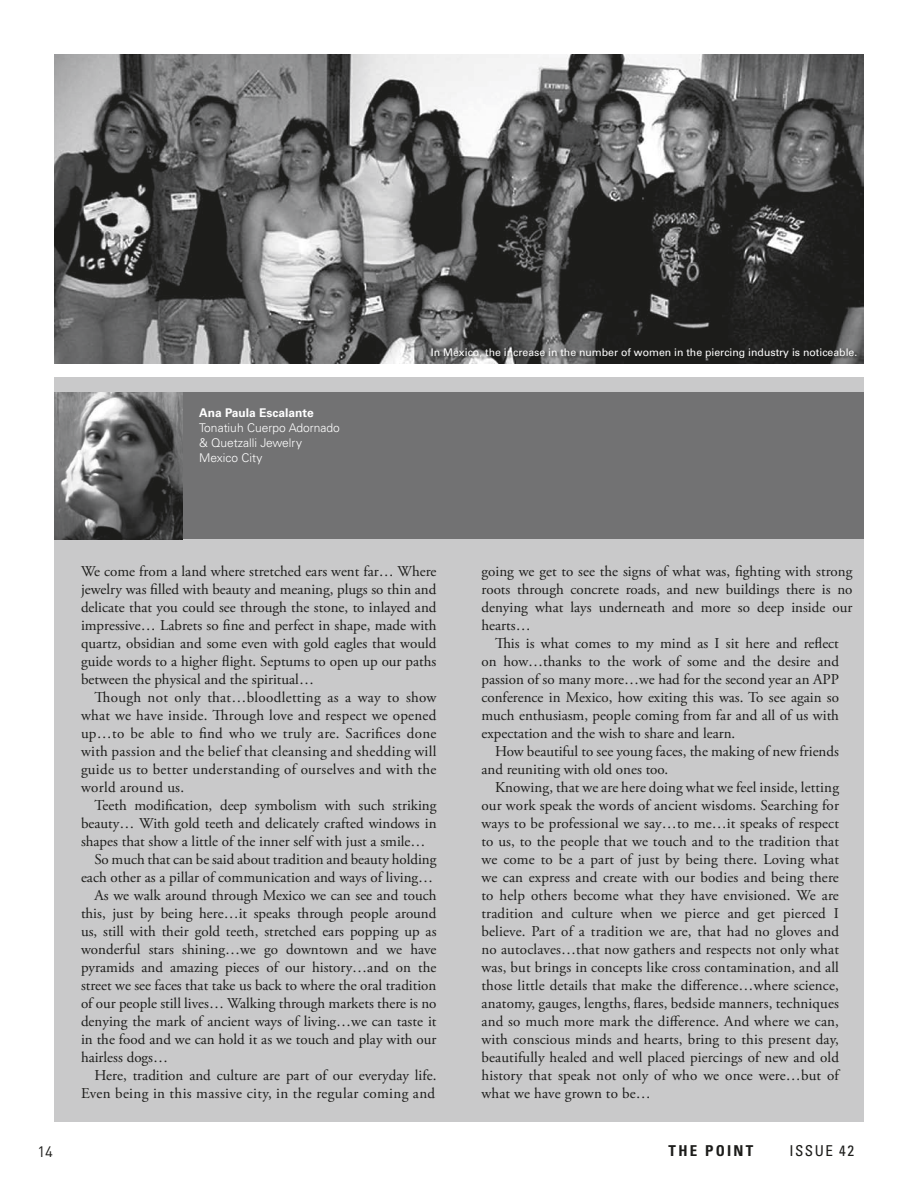
<style>
.page{position:relative;width:918px;height:1188px;background:#fff}
.page>*{position:absolute;margin:0;border:0;box-sizing:border-box;transform-origin:0 0}
.t1{font:15px/18px "Adobe Garamond Pro";color:#1c1c1a;text-align:justify}
.t2{font:15px "Adobe Garamond Pro";letter-spacing:.025em;color:#1c1c1a}
.t3{font:700 condensed 15px "Univers LT Std";letter-spacing:.15em;color:#1c1c1a}
.t4{font:condensed 15px "Univers LT Std";letter-spacing:.1em;color:#1c1c1a}
.t5{font:15px "DIN";color:#1c1c1a}
.t6{font:300 12px/15px "Univers LT Std";color:#fff}
.t7{font:700 12px "Univers LT Std";color:#fff}
.t8{font:10.5px "Univers LT Std";color:#fff}
</style>
<div class="page">
<div style="left:54px;top:378px;width:810px;height:744px;background:#c9c9ca"></div>
<div style="left:155px;top:392px;width:709px;height:147px;background:#727273"></div>
<img style="left:54px;top:392px;width:128px;height:147px">
<img style="left:54px;top:54px;width:810px;height:310px">
<div style="left:432px;top:348px;width:447px;height:22px;background:#1c1c1a;opacity:.75"></div>
<p class="t7" style="left:199px;top:406px;width:116px">Ana Paula Escalante</p>
<p class="t6" style="left:199px;top:420px;width:142px">Tonatiuh Cuerpo Adornado &amp; Quetzalli Jewelry<br>Mexico City</p>
<p class="t8" style="left:431px;top:346px;width:428px">In Mexico, the increase in the number of women in the piercing industry is noticeable.</p>
<p class="t1" style="left:81px;top:563px;width:357px">We come from a land where stretched ears went far… Where jewelry was filled with beauty and meaning, plugs so thin and delicate that you could see through the stone, to inlayed and impressive… Labrets so fine and perfect in shape, made with quartz, obsidian and some even with gold eagles that would guide words to a higher flight. Septums to open up our paths between the physical and the spiritual…</p>
<p class="t1" style="left:81px;top:689px;width:357px;text-indent:14px">Though not only that…bloodletting as a way to show what we have inside. Through love and respect we opened up…to be able to find who we truly are. Sacrifices done with passion and the belief that cleansing and shedding will guide us to better understanding of ourselves and with the world around us.</p>
<p class="t1" style="left:94px;top:797px;width:344px">Teeth modification, deep symbolism with such striking</p>
<p class="t1" style="left:81px;top:815px;width:357px">beauty… With gold teeth and delicately crafted windows in</p>
<p class="t1" style="left:81px;top:833px;width:346px">shapes that show a little of the inner self with just a smile…</p>
<p class="t1" style="left:94px;top:851px;width:344px">So much that can be said about tradition and beauty holding</p>
<p class="t1" style="left:81px;top:869px;width:354px">each other as a pillar of communication and ways of living…</p>
<p class="t1" style="left:94px;top:887px;width:343px">As we walk around through Mexico we can see and touch</p>
<p class="t1" style="left:81px;top:905px;width:357px">this, just by being here…it speaks through people around</p>
<p class="t1" style="left:81px;top:923px;width:357px">us, still with their gold teeth, stretched ears popping up as</p>
<p class="t1" style="left:81px;top:941px;width:357px">wonderful stars shining…we go downtown and we have</p>
<p class="t1" style="left:81px;top:959px;width:357px">pyramids and amazing pieces of our history…and on the</p>
<p class="t1" style="left:81px;top:977px;width:357px">street we see faces that take us back to where the oral tradition</p>
<p class="t1" style="left:81px;top:995px;width:357px">of our people still lives… Walking through markets there is no</p>
<p class="t1" style="left:81px;top:1013px;width:357px">denying the mark of ancient ways of living…we can taste it</p>
<p class="t1" style="left:81px;top:1031px;width:357px">in the food and we can hold it as we touch and play with our</p>
<p class="t1" style="left:81px;top:1049px;width:89px">hairless dogs…</p>
<p class="t1" style="left:94px;top:1067px;width:344px">Here, tradition and culture are part of our everyday life.</p>
<p class="t2" style="left:81px;top:1084px;width:356px">Even being in this massive city, in the regular coming and</p>
<p class="t1" style="left:482px;top:563px;width:373px">going we get to see the signs of what was, fighting with strong roots through concrete roads, and new buildings there is no denying what lays underneath and more so deep inside our hearts…</p>
<p class="t1" style="left:482px;top:635px;width:359px;text-indent:14px">This is what comes to my mind as I sit here and reflect on how…thanks to the work of some and the desire and passion of so many more…we had for the second year an APP conference in Mexico, how exiting this was. To see again so much enthusiasm, people coming from far and all of us with expectation and the wish to share and learn.</p>
<p class="t1" style="left:482px;top:743px;width:359px;text-indent:14px">How beautiful to see young faces, the making of new friends and reuniting with old ones too.</p>
<p class="t1" style="left:482px;top:779px;width:359px;text-indent:14px">Knowing, that we are here doing what we feel inside, letting our work speak the words of ancient wisdoms. Searching for ways to be professional we say…to me…it speaks of respect to us, to the people that we touch and to the tradition that we come to be a part of just by being there. Loving what we can express and create with our bodies and being there to help others become what they have envisioned. We are tradition and culture when we pierce and get pierced I believe. Part of a tradition we are, that had no gloves and no autoclaves…that now gathers and respects not only what was, but brings in concepts like cross contamination, and all those little details that make the difference…where science, anatomy, gauges, lengths, flares, bedside manners, techniques and so much more mark the difference. And where we can, with conscious minds and hearts, bring to this present day, beautifully healed and well placed piercings of new and old history that speak not only of who we once were…but of what we have grown to be…</p>
<p class="t5" style="left:38px;top:1142px;width:17px">14</p>
<p class="t3" style="left:669px;top:1141px;width:86px">THE POINT</p>
<p class="t4" style="left:789px;top:1141px;width:66px">ISSUE 42</p>
</div>
